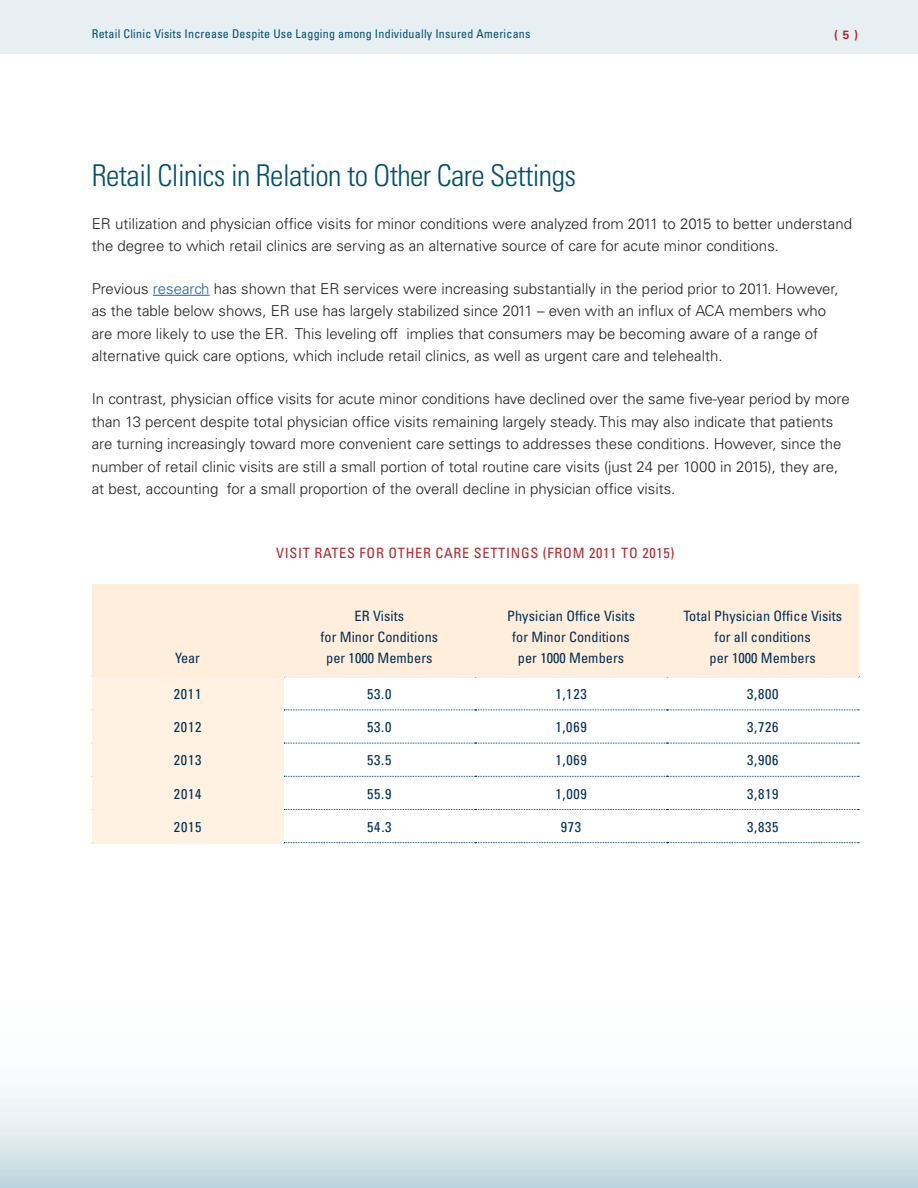
<style>
.page{position:relative;width:918px;height:1188px;background:#fff}
.page>*{position:absolute;margin:0;border:0;box-sizing:border-box;transform-origin:0 0}
.t1{font:300 condensed 30px "Univers";letter-spacing:-.02em;color:#004e71}
.t2{font:300 15px/22.5px "Univers";color:#231f20}
.t3{font:condensed 14.25px "Univers";letter-spacing:.005em;color:#002f56}
.t4{font:condensed 14.25px "Univers";letter-spacing:.05em;color:#b3282d}
.t5{font:condensed 12px "Univers";letter-spacing:.02em;color:#004e71}
.t6{font:700 12px "Univers";color:#b6282d}
.s1{color:#215e9e}
</style>
<div class="page">
<div style="left:0;top:0;width:918px;height:54px;background:#e7eff3"></div>
<svg style="left:0;top:1089px;width:918px;height:99px"></svg>
<svg style="left:284px;top:842px;width:575px;height:1px"></svg>
<svg style="left:284px;top:809px;width:575px;height:1px"></svg>
<svg style="left:284px;top:776px;width:575px;height:1px"></svg>
<svg style="left:284px;top:743px;width:575px;height:1px"></svg>
<svg style="left:284px;top:710px;width:575px;height:1px"></svg>
<div style="left:92px;top:809px;width:192px;height:34px;background:#fff2e3"></div>
<div style="left:92px;top:776px;width:192px;height:33px;background:#fff2e3"></div>
<div style="left:92px;top:743px;width:192px;height:33px;background:#fff2e3"></div>
<div style="left:92px;top:710px;width:192px;height:33px;background:#fff2e3"></div>
<div style="left:92px;top:677px;width:192px;height:33px;background:#fff2e3"></div>
<div style="left:667px;top:584px;width:192px;height:93px;background:#ffeedc"></div>
<div style="left:475px;top:584px;width:192px;height:93px;background:#ffeedc"></div>
<div style="left:284px;top:584px;width:191px;height:93px;background:#ffeedc"></div>
<div style="left:92px;top:584px;width:192px;height:93px;background:#ffeedc"></div>
<hr style="left:153px;top:295px;width:57px;height:1px;background:#215e9e">
<p class="t5" style="left:92px;top:26px;width:440px">Retail Clinic Visits Increase Despite Use Lagging among Individually Insured Americans</p>
<p class="t6" style="left:834px;top:27px;width:25px">( 5 )</p>
<h2 class="t1" style="left:92px;top:157px;width:486px">Retail Clinics in Relation to Other Care Settings</h2>
<p class="t2" style="left:92px;top:212px;width:762px">ER utilization and physician offce visits for minor conditions were analyzed from 2011 to 2015 to better understand the degree to which retail clinics are serving as an alternative source of care for acute minor conditions.</p>
<p class="t2" style="left:92px;top:277px;width:748px">Previous <span class="s1">research</span> has shown that ER services were increasing substantially in the period prior to 2011. However, as the table below shows, ER use has largely stabilized since 2011 – even with an infux of ACA members who are more likely to use the ER. This leveling off implies that consumers may be becoming aware of a range of alternative quick care options, which include retail clinics, as well as urgent care and telehealth.</p>
<p class="t2" style="left:92px;top:387px;width:760px">In contrast, physician offce visits for acute minor conditions have declined over the same fve-year period by more than 13 percent despite total physician offce visits remaining largely steady. This may also indicate that patients are turning increasingly toward more convenient care settings to addresses these conditions. However, since the number of retail clinic visits are still a small portion of total routine care visits (just 24 per 1000 in 2015), they are, at best, accounting for a small proportion of the overall decline in physician offce visits.</p>
<p class="t4" style="left:276px;top:544px;width:400px">VISIT RATES FOR OTHER CARE SETTINGS (FROM 2011 TO 2015)</p>
<p class="t3" style="left:355px;top:607px;width:51px">ER Visits</p>
<p class="t3" style="left:507px;top:607px;width:129px">Physician Offce Visits</p>
<p class="t3" style="left:683px;top:607px;width:160px">Total Physician Offce Visits</p>
<p class="t3" style="left:320px;top:628px;width:119px">for Minor Conditions</p>
<p class="t3" style="left:512px;top:628px;width:119px">for Minor Conditions</p>
<p class="t3" style="left:715px;top:628px;width:98px">for all conditions</p>
<p class="t3" style="left:175px;top:649px;width:26px">Year</p>
<p class="t3" style="left:326px;top:649px;width:108px">per 1000 Members</p>
<p class="t3" style="left:518px;top:649px;width:108px">per 1000 Members</p>
<p class="t3" style="left:710px;top:649px;width:108px">per 1000 Members</p>
<p class="t3" style="left:174px;top:685px;width:29px">2011</p>
<p class="t3" style="left:367px;top:685px;width:26px">53.0</p>
<p class="t3" style="left:555px;top:685px;width:33px">1,123</p>
<p class="t3" style="left:747px;top:685px;width:33px">3,800</p>
<p class="t3" style="left:174px;top:718px;width:29px">2012</p>
<p class="t3" style="left:367px;top:718px;width:26px">53.0</p>
<p class="t3" style="left:555px;top:718px;width:33px">1,069</p>
<p class="t3" style="left:747px;top:718px;width:33px">3,726</p>
<p class="t3" style="left:174px;top:751px;width:29px">2013</p>
<p class="t3" style="left:367px;top:751px;width:26px">53.5</p>
<p class="t3" style="left:555px;top:751px;width:33px">1,069</p>
<p class="t3" style="left:747px;top:751px;width:33px">3,906</p>
<p class="t3" style="left:174px;top:785px;width:29px">2014</p>
<p class="t3" style="left:367px;top:785px;width:26px">55.9</p>
<p class="t3" style="left:555px;top:785px;width:33px">1,009</p>
<p class="t3" style="left:747px;top:785px;width:33px">3,819</p>
<p class="t3" style="left:174px;top:818px;width:29px">2015</p>
<p class="t3" style="left:367px;top:818px;width:26px">54.3</p>
<p class="t3" style="left:561px;top:818px;width:22px">973</p>
<p class="t3" style="left:747px;top:818px;width:33px">3,835</p>
</div>
